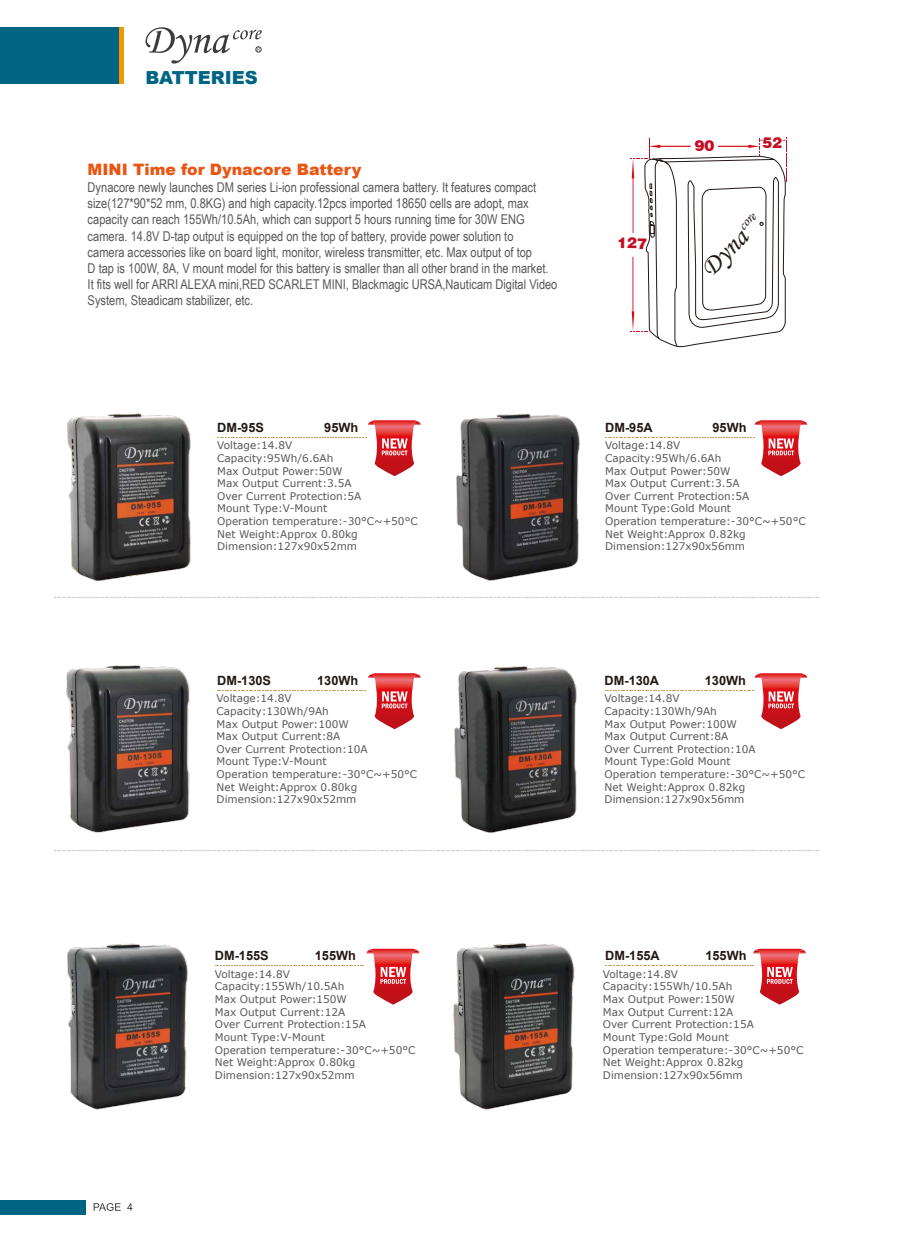
<style>
.page{position:relative;width:906px;height:1238px;background:#fff}
.page>*{position:absolute;margin:0;border:0;box-sizing:border-box;transform-origin:0 0}
.t1{font:27.45px "Monotype Corsiva";color:#221815}
.t2{font:900 18px "Arial";color:#006583}
.t3{font:900 15.75px "Arial";color:#ea5514}
.t4{font:900 15px "Swiss 721 BT";color:#c30d23}
.t5{font:13.5px/16.2px "Arial Narrow";color:#595757}
.t6{font:700 12.75px "Arial";color:#221815}
.t7{font:10.5px/12.6px "Verdana";color:#595757}
</style>
<div class="page">
<svg style="left:145px;top:27px;width:117px;height:37px"></svg>
<div style="left:0;top:27px;width:118px;height:57px;background:#006583"></div>
<div style="left:119px;top:27px;width:5px;height:57px;background:#f39700"></div>
<svg style="left:94px;top:1203px;width:27px;height:7px"></svg>
<svg style="left:127px;top:1203px;width:5px;height:7px"></svg>
<svg style="left:54px;top:597px;width:765px;height:1px"></svg>
<img style="left:456px;top:413px;width:124px;height:168px">
<img style="left:67px;top:413px;width:124px;height:169px">
<svg style="left:217px;top:420px;width:204px;height:56px"></svg>
<svg style="left:54px;top:850px;width:765px;height:1px"></svg>
<img style="left:454px;top:666px;width:123px;height:167px">
<img style="left:66px;top:665px;width:124px;height:168px">
<svg style="left:605px;top:673px;width:202px;height:56px"></svg>
<svg style="left:217px;top:673px;width:204px;height:56px"></svg>
<img style="left:67px;top:943px;width:121px;height:167px">
<img style="left:453px;top:942px;width:122px;height:168px">
<svg style="left:215px;top:948px;width:204px;height:56px"></svg>
<svg style="left:605px;top:948px;width:201px;height:56px"></svg>
<div style="left:0;top:1199px;width:85px;height:14px;background:#006583"></div>
<svg style="left:605px;top:138px;width:202px;height:338px"></svg>
<h2 class="t2" style="left:145px;top:64px;width:114px">BATTERIES</h2>
<h3 class="t3" style="left:88px;top:158px;width:275px">MINI Time for Dynacore Battery</h3>
<p class="t5" style="left:88px;top:178px;width:471px">Dynacore newly launches DM series Li-ion professional camera battery. It features compact size(127*90*52 mm, 0.8KG) and high capacity.12pcs imported 18650 cells are adopt, max capacity can reach 155Wh/10.5Ah, which can support 5 hours running time for 30W ENG camera. 14.8V D-tap output is equipped on the top of battery, provide power solution to<br>camera accessories like on board light, monitor, wireless transmitter, etc. Max output of top<br>D tap is 100W, 8A, V mount model for this battery is smaller than all other brand in the market.<br>It fits well for ARRI ALEXA mini,RED SCARLET MINI, Blackmagic URSA,Nauticam Digital Video System, Steadicam stabilizer, etc.</p>
<p class="t6" style="left:217px;top:419px;width:48px">DM-95S</p>
<p class="t6" style="left:324px;top:419px;width:36px">95Wh</p>
<p class="t7" style="left:217px;top:439px;width:202px">Voltage:14.8V<br>Capacity:95Wh/6.6Ah<br>Max Output Power:50W<br>Max Output Current:3.5A<br>Over Current Protection:5A<br>Mount Type:V-Mount<br>Operation temperature:-30°C~+50°C<br>Net Weight:Approx 0.80kg<br>Dimension:127x90x52mm</p>
<h3 class="t4" style="left:694px;top:136px;width:21px">90</h3>
<h3 class="t4" style="left:762px;top:133px;width:21px">52</h3>
<h1 class="t1" style="left:693px;top:260px;width:77px;rotate:-45deg">Dyna<sup>core</sup></h1>
<p class="t6" style="left:605px;top:419px;width:49px">DM-95A</p>
<p class="t6" style="left:712px;top:419px;width:36px">95Wh</p>
<p class="t7" style="left:605px;top:439px;width:202px">Voltage:14.8V<br>Capacity:95Wh/6.6Ah<br>Max Output Power:50W<br>Max Output Current:3.5A<br>Over Current Protection:5A<br>Mount Type:Gold Mount<br>Operation temperature:-30°C~+50°C<br>Net Weight:Approx 0.82kg<br>Dimension:127x90x56mm</p>
<p class="t6" style="left:217px;top:672px;width:55px">DM-130S</p>
<p class="t6" style="left:317px;top:672px;width:43px">130Wh</p>
<p class="t7" style="left:217px;top:692px;width:202px">Voltage:14.8V<br>Capacity:130Wh/9Ah<br>Max Output Power:100W<br>Max Output Current:8A<br>Over Current Protection:10A<br>Mount Type:V-Mount<br>Operation temperature:-30°C~+50°C<br>Net Weight:Approx 0.80kg<br>Dimension:127x90x52mm</p>
<p class="t6" style="left:604px;top:672px;width:56px">DM-130A</p>
<p class="t6" style="left:705px;top:672px;width:43px">130Wh</p>
<p class="t7" style="left:604px;top:692px;width:202px">Voltage:14.8V<br>Capacity:130Wh/9Ah<br>Max Output Power:100W<br>Max Output Current:8A<br>Over Current Protection:10A<br>Mount Type:Gold Mount<br>Operation temperature:-30°C~+50°C<br>Net Weight:Approx 0.82kg<br>Dimension:127x90x56mm</p>
<p class="t6" style="left:215px;top:947px;width:55px">DM-155S</p>
<p class="t6" style="left:315px;top:947px;width:43px">155Wh</p>
<p class="t7" style="left:215px;top:967px;width:202px">Voltage:14.8V<br>Capacity:155Wh/10.5Ah<br>Max Output Power:150W<br>Max Output Current:12A<br>Over Current Protection:15A<br>Mount Type:V-Mount<br>Operation temperature:-30°C~+50°C<br>Net Weight:Approx 0.80kg<br>Dimension:127x90x52mm</p>
<p class="t6" style="left:605px;top:947px;width:56px">DM-155A</p>
<p class="t6" style="left:705px;top:947px;width:43px">155Wh</p>
<p class="t7" style="left:603px;top:967px;width:202px">Voltage:14.8V<br>Capacity:155Wh/10.5Ah<br>Max Output Power:150W<br>Max Output Current:12A<br>Over Current Protection:15A<br>Mount Type:Gold Mount<br>Operation temperature:-30°C~+50°C<br>Net Weight:Approx 0.82kg<br>Dimension:127x90x56mm</p>
</div>
